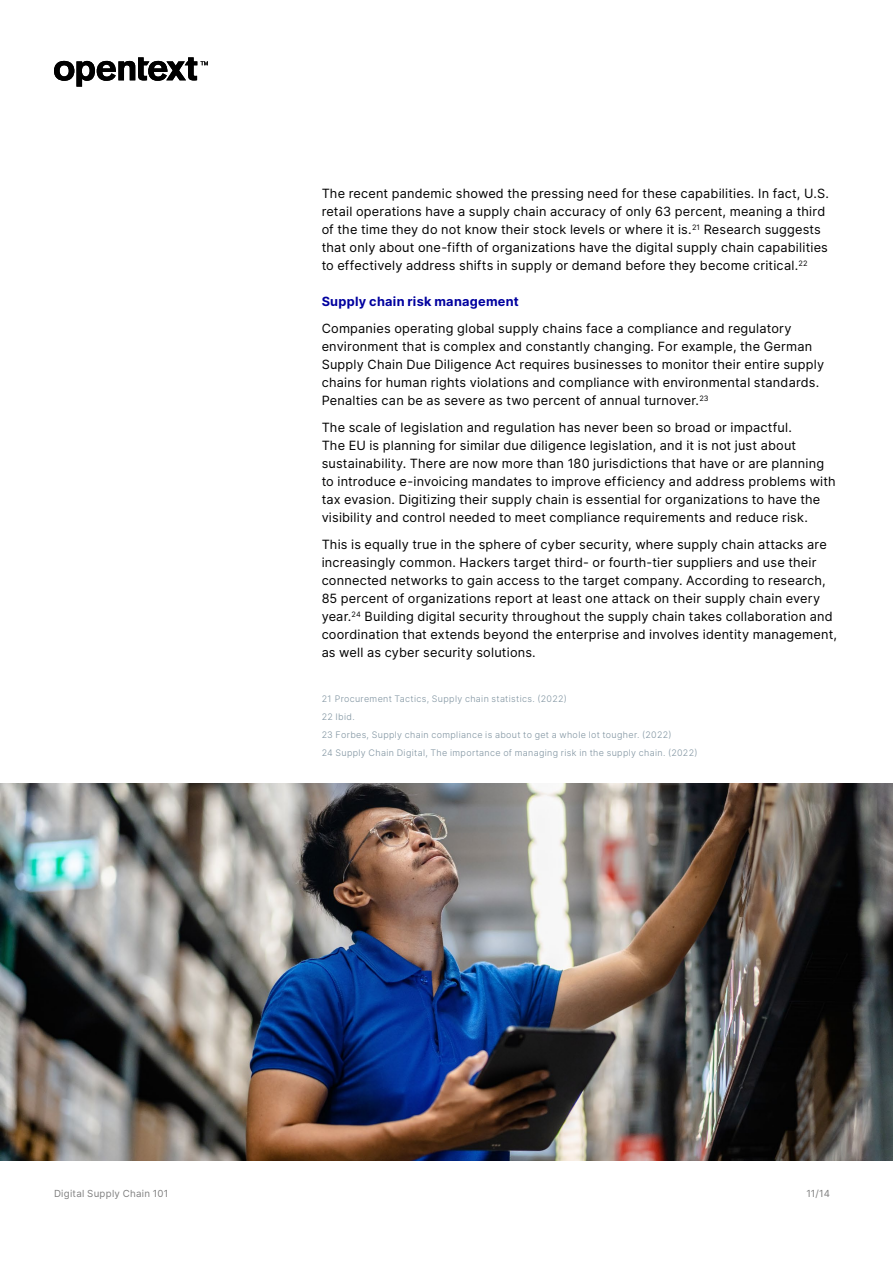
<style>
.page{position:relative;width:893px;height:1263px;background:#fff}
.page>*{position:absolute;margin:0;border:0;box-sizing:border-box;transform-origin:0 0}
.Body{font:12.75px/18px "Inter";letter-spacing:.015em;color:#000}
.t1{font:700 12.75px "Inter";letter-spacing:.02em;color:#00009f}
.t2{font:9.75px "Inter";letter-spacing:.025em;color:#808080}
.Footnote{font:300 9px "Inter";letter-spacing:.035em;color:#7e929f}
</style>
<div class="page">
<svg style="left:54px;top:57px;width:154px;height:30px"></svg>
<img style="left:0;top:783px;width:893px;height:378px">
<p class="Body" style="left:322px;top:184px;width:509px">The recent pandemic showed the pressing need for these capabilities. In fact, U.S. retail operations have a supply chain accuracy of only 63 percent, meaning a third of the time they do not know their stock levels or where it is.<sup>21</sup> Research suggests that only about one-fifth of organizations have the digital supply chain capabilities to effectively address shifts in supply or demand before they become critical.<sup>22</sup></p>
<h4 class="t1" style="left:322px;top:292px;width:199px">Supply chain risk management</h4>
<p class="Body" style="left:322px;top:319px;width:504px">Companies operating global supply chains face a compliance and regulatory environment that is complex and constantly changing. For example, the German Supply Chain Due Diligence Act requires businesses to monitor their entire supply chains for human rights violations and compliance with environmental standards.<br>Penalties can be as severe as two percent of annual turnover.<sup>23</sup></p>
<p class="Body" style="left:322px;top:418px;width:516px">The scale of legislation and regulation has never been so broad or impactful.<br>The EU is planning for similar due diligence legislation, and it is not just about sustainability. There are now more than 180 jurisdictions that have or are planning to introduce e-invoicing mandates to improve efficiency and address problems with tax evasion. Digitizing their supply chain is essential for organizations to have the visibility and control needed to meet compliance requirements and reduce risk.</p>
<p class="Body" style="left:322px;top:535px;width:517px">This is equally true in the sphere of cyber security, where supply chain attacks are increasingly common. Hackers target third- or fourth-tier suppliers and use their connected networks to gain access to the target company. According to research, 85 percent of organizations report at least one attack on their supply chain every year.<sup>24</sup> Building digital security throughout the supply chain takes collaboration and coordination that extends beyond the enterprise and involves identity management, as well as cyber security solutions.</p>
<p class="Footnote" style="left:322px;top:692px;width:247px">21 Procurement Tactics, Supply chain statistics. (2022)</p>
<p class="Footnote" style="left:322px;top:710px;width:35px">22 Ibid.</p>
<p class="Footnote" style="left:322px;top:728px;width:351px">23 Forbes, Supply chain compliance is about to get a whole lot tougher. (2022)</p>
<p class="Footnote" style="left:322px;top:746px;width:377px">24 Supply Chain Digital, The importance of managing risk in the supply chain. (2022)</p>
<p class="t2" style="left:54px;top:1186px;width:116px">Digital Supply Chain 101</p>
<p class="t2" style="left:806px;top:1186px;width:25px">11/14</p>
</div>
